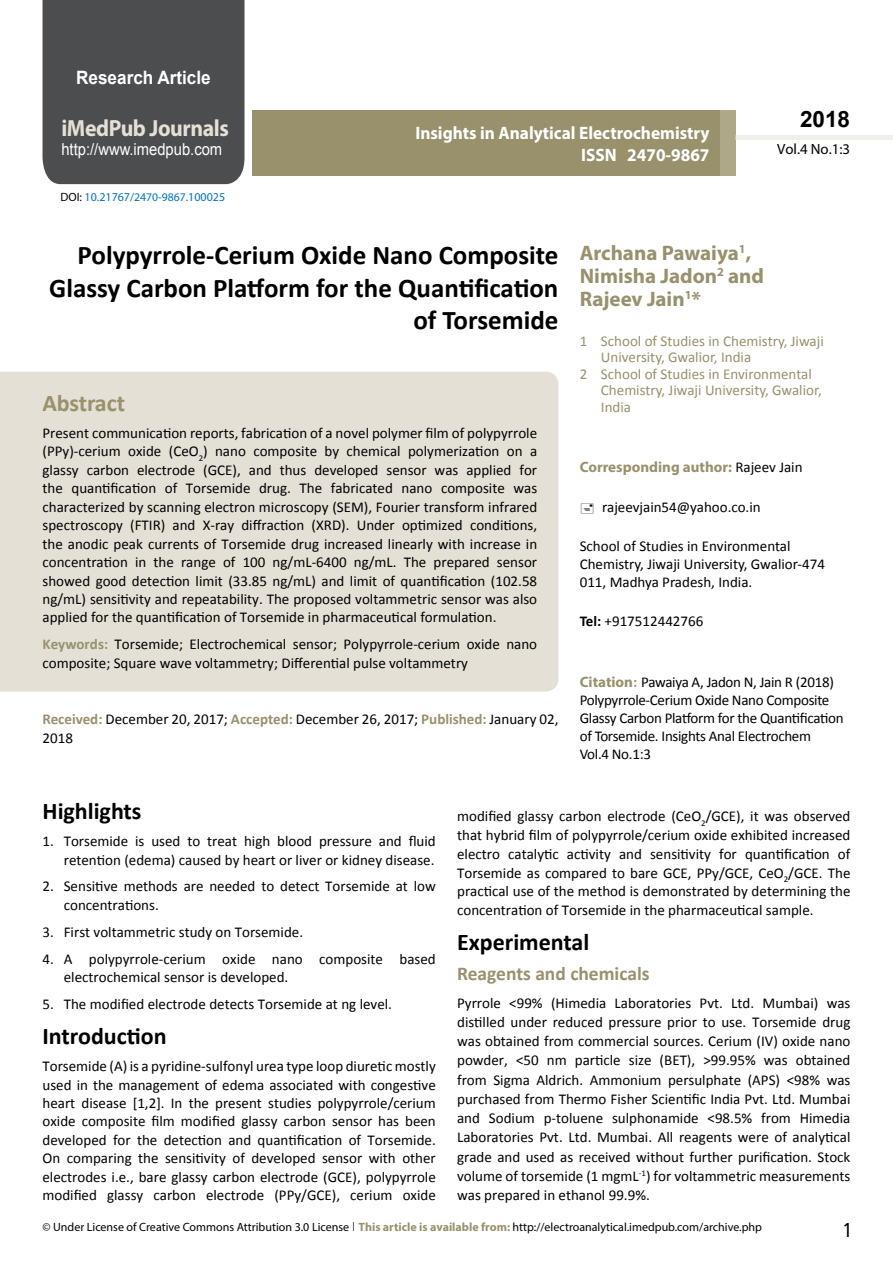
<style>
.page{position:relative;width:893px;height:1263px;background:#fff}
.page>*{position:absolute;margin:0;border:0;box-sizing:border-box;transform-origin:0 0}
.t1{font:700 27px/32.4px "Calibri";color:#000;text-align:right}
.t2{font:25.5px "Tunga";color:#000}
.t3{font:700 24px "Calibri";color:#000}
.t4{font:700 24px "Calibri";letter-spacing:-.005em;color:#98916c}
.t5{font:700 23.4px "Myriad Pro";letter-spacing:-.02em;color:#e4e0d6;scale:.93 1}
.t6{font:700 22.5px "Arial";color:#000}
.t7{font:700 21px/23.1px "Myriad Pro";color:#98916c}
.t8{font:700 19.5px "Calibri";color:#98916c}
.t9{font:700 18.45px "Arial";color:#fff;scale:.93 1}
.t10{font:700 18px/21.6px "Myriad Pro";color:#fff;text-align:right;scale:.96 1}
.t11{font:16.5px "Arial";color:#fff;scale:.89 1}
.t12{font:15px/18.5px "Calibri";color:#000}
.t13{font:15px/18px "Calibri";letter-spacing:-.02em;color:#000}
.t14{font:15px "Calibri";color:#98916c}
.t15{font:700 15px "Myriad Pro";color:#98916c}
.t16{font:14.85px "Myriad Pro";color:#000}
.t17{font:12px "Myriad Pro";color:#000}
.t18{font:12px "Myriad Pro";color:#0072bc}
.s1{color:#000}
.s2{font-size:11.7px}
.s3{font-weight:700;color:#98916c}
.s4{font-family:"Calibri";font-weight:400;color:#000}
.s5{font-weight:700}
.s6{font-family:"Myriad Pro";font-weight:700;color:#98916c}
.s7{font-family:"Tunga"}
</style>
<div class="page">
<div style="left:43px;top:0;width:201px;height:184px;background:#4c4d4f"></div>
<div style="left:252px;top:110px;width:469px;height:66px;background:#98916c"></div>
<div style="left:720px;top:110px;width:16px;height:66px;background:#aea788"></div>
<div style="left:736px;top:135px;width:157px;height:5px;background:#f1efea"></div>
<div style="left:0;top:372px;width:558px;height:319px;background:#e4e0d6"></div>
<p class="t9" style="left:76px;top:65px;width:146px">Research Article</p>
<h3 class="t5" style="left:61px;top:113px;width:181px">iMedPub Journals</h3>
<p class="t11" style="left:61px;top:138px;width:182px">http://www.imedpub.com</p>
<p class="t18" style="left:60px;top:190px;width:166px"><span class="s1">DOI:</span> 10.21767/<span class="s2">2470-9867</span>.100025</p>
<p class="t10" style="left:415px;top:122px;width:308px">Insights in Analytical Electrochemistry<br>ISSN 2470-9867</p>
<h3 class="t6" style="left:800px;top:104px;width:52px">2018</h3>
<p class="t16" style="left:777px;top:140px;width:75px">Vol.4 No.1:3</p>
<h1 class="t1" style="left:49px;top:239px;width:511px">Polypyrrole-Cerium Oxide Nano Composite<br>Glassy Carbon Platform for the Quantification of Torsemide</h1>
<h3 class="t4" style="left:43px;top:388px;width:84px">Abstract</h3>
<p class="t12" style="left:43px;top:424px;width:496px;text-align:justify">Present communication reports, fabrication of a novel polymer film of polypyrrole (PPy)-cerium oxide (CeO<sub>2</sub>) nano composite by chemical polymerization on a glassy carbon electrode (GCE), and thus developed sensor was applied for the quantification of Torsemide drug. The fabricated nano composite was characterized by scanning electron microscopy (SEM), Fourier transform infrared spectroscopy (FTIR) and X-ray diffraction (XRD). Under optimized conditions, the anodic peak currents of Torsemide drug increased linearly with increase in concentration in the range of 100 ng/mL-6400 ng/mL. The prepared sensor showed good detection limit (33.85 ng/mL) and limit of quantification (102.58 ng/mL) sensitivity and repeatability. The proposed voltammetric sensor was also applied for the quantification of Torsemide in pharmaceutical formulation.</p>
<p class="t12" style="left:43px;top:635px;width:496px"><span class="s3">Keywords:</span> Torsemide; Electrochemical sensor; Polypyrrole-cerium oxide nano composite; Square wave voltammetry; Differential pulse voltammetry</p>
<p class="t12" style="left:43px;top:710px;width:517px"><span class="s3">Received:</span> December 20, 2017; <span class="s3">Accepted:</span> December 26, 2017; <span class="s3">Published:</span> January 02,<br>2018</p>
<h3 class="t7" style="left:580px;top:241px;width:186px">Archana Pawaiya<sup>1</sup>,<br>Nimisha Jadon<sup>2</sup> and<br>Rajeev Jain<sup>1</sup>*</h3>
<p class="t14" style="left:580px;top:331px;width:246px">1 School of Studies in Chemistry, Jiwaji</p>
<p class="t14" style="left:601px;top:348px;width:152px">University, Gwalior, India</p>
<p class="t14" style="left:580px;top:364px;width:234px">2 School of Studies in Environmental</p>
<p class="t14" style="left:601px;top:381px;width:222px">Chemistry, Jiwaji University, Gwalior,</p>
<p class="t14" style="left:601px;top:397px;width:32px">India</p>
<p class="t15" style="left:580px;top:457px;width:224px">Corresponding author: <span class="s4">Rajeev Jain</span></p>
<p class="t12" style="left:602px;top:497px;width:160px">rajeevjain54@yahoo.co.in</p>
<p class="t12" style="left:580px;top:537px;width:247px;line-height:18px">School of Studies in Environmental<br>Chemistry, Jiwaji University, Gwalior-474<br>011, Madhya Pradesh, India.</p>
<p class="t12" style="left:580px;top:612px;width:125px"><span class="s5">Tel:</span> +917512442766</p>
<p class="t13" style="left:580px;top:673px;width:265px"><span class="s6">Citation</span><span class="s3">:</span> Pawaiya A, Jadon N, Jain R (2018)<br>Polypyrrole-Cerium Oxide Nano Composite Glassy Carbon Platform for the Quantification of Torsemide. Insights Anal Electrochem Vol.4 No.1:3</p>
<h3 class="t3" style="left:43px;top:796px;width:101px">Highlights</h3>
<p class="t12" style="left:43px;top:832px;width:395px;text-align:right">1. Torsemide is used to treat high blood pressure and fluid retention (edema) caused by heart or liver or kidney disease.</p>
<p class="t12" style="left:64px;top:877px;width:374px;text-indent:-21px">2. Sensitive methods are needed to detect Torsemide at low concentrations.</p>
<p class="t12" style="left:43px;top:923px;width:262px">3. First voltammetric study on Torsemide.</p>
<p class="t12" style="left:64px;top:950px;width:374px;text-indent:-21px">4. A polypyrrole-cerium oxide nano composite based electrochemical sensor is developed.</p>
<p class="t12" style="left:43px;top:995px;width:351px">5. The modified electrode detects Torsemide at ng level.</p>
<h3 class="t3" style="left:43px;top:1021px;width:126px">Introduction</h3>
<p class="t12" style="left:43px;top:1057px;width:395px;text-align:justify">Torsemide (A) is a pyridine-sulfonyl urea type loop diuretic mostly used in the management of edema associated with congestive heart disease [1,2]. In the present studies polypyrrole/cerium oxide composite film modified glassy carbon sensor has been developed for the detection and quantification of Torsemide.<br>On comparing the sensitivity of developed sensor with other electrodes i.e., bare glassy carbon electrode (GCE), polypyrrole modified glassy carbon electrode (PPy/GCE), cerium oxide</p>
<p class="t12" style="left:457px;top:806px;width:395px;line-height:18.9px;text-align:justify">modified glassy carbon electrode (CeO<sub>2</sub>/GCE), it was observed that hybrid film of polypyrrole/cerium oxide exhibited increased electro catalytic activity and sensitivity for quantification of Torsemide as compared to bare GCE, PPy/GCE, CeO<sub>2</sub>/GCE. The practical use of the method is demonstrated by determining the concentration of Torsemide in the pharmaceutical sample.</p>
<h3 class="t3" style="left:457px;top:927px;width:134px">Experimental</h3>
<h3 class="t8" style="left:457px;top:961px;width:194px">Reagents and chemicals</h3>
<p class="t12" style="left:457px;top:993px;width:395px;line-height:19.2px;text-align:justify">Pyrrole &lt;99% (Himedia Laboratories Pvt. Ltd. Mumbai) was distilled under reduced pressure prior to use. Torsemide drug was obtained from commercial sources. Cerium (IV) oxide nano powder, &lt;50 nm particle size (BET), &gt;99.95% was obtained from Sigma Aldrich. Ammonium persulphate (APS) &lt;98% was purchased from Thermo Fisher Scientific India Pvt. Ltd. Mumbai and Sodium p-toluene sulphonamide &lt;98.5% from Himedia Laboratories Pvt. Ltd. Mumbai. All reagents were of analytical grade and used as received without further purification. Stock volume of torsemide (1 mgmL<sup>-1</sup>) for voltammetric measurements was prepared in ethanol 99.9%.</p>
<p class="t17" style="left:43px;top:1219px;width:721px">© Under License of Creative Commons Attribution 3.0 License <span class="s7">|</span> <span class="s3">This article is available from:</span> http://electroanalytical.imedpub.com/archive.php</p>
<h2 class="t2" style="left:844px;top:1213px;width:9px">1</h2>
</div>
